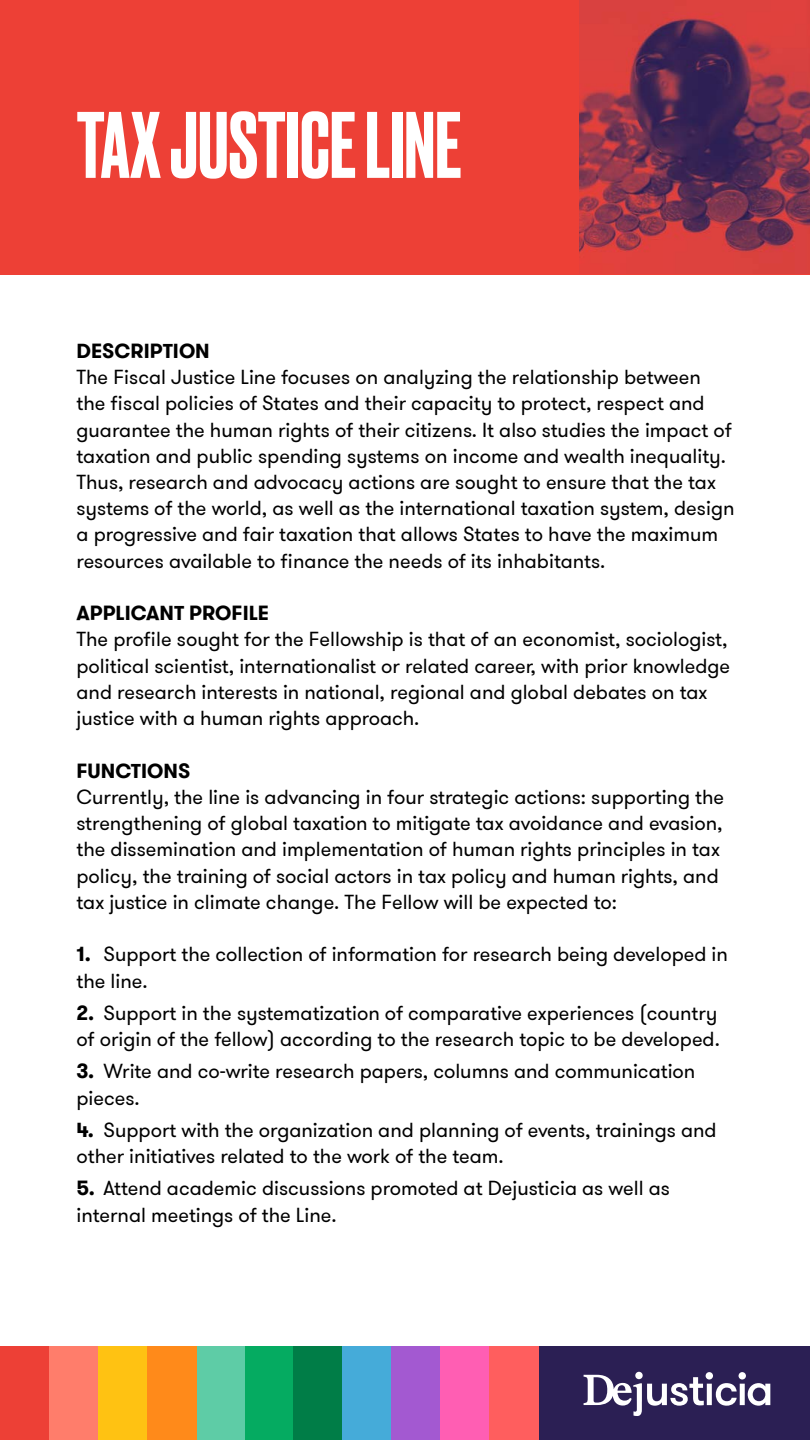
<style>
.page{position:relative;width:810px;height:1440px;background:#fff}
.page>*{position:absolute;margin:0;border:0;box-sizing:border-box;transform-origin:0 0}
.t1{font:500 88.65px "Druk";color:#fff}
.t2{font:20.25px/26.2px "GT Walsheim Pro";color:#000}
.t3{font:700 20.25px "GT Walsheim Pro";color:#000}
.s1{font-weight:700}
</style>
<div class="page">
<div style="left:0;top:1346px;width:810px;height:94px;background:#2b1f54"></div>
<svg style="left:584px;top:1372px;width:186px;height:44px"></svg>
<div style="left:196px;top:1346px;width:49px;height:94px;background:#5ecca6"></div>
<div style="left:0;top:1346px;width:49px;height:94px;background:#ed4036"></div>
<div style="left:49px;top:1346px;width:49px;height:94px;background:#ff7d6b"></div>
<div style="left:98px;top:1346px;width:49px;height:94px;background:#ffc212"></div>
<div style="left:147px;top:1346px;width:49px;height:94px;background:#ff8a1a"></div>
<div style="left:245px;top:1346px;width:49px;height:94px;background:#05ab61"></div>
<div style="left:294px;top:1346px;width:49px;height:94px;background:#007d47"></div>
<div style="left:343px;top:1346px;width:49px;height:94px;background:#45abd9"></div>
<div style="left:392px;top:1346px;width:49px;height:94px;background:#a359d1"></div>
<div style="left:441px;top:1346px;width:49px;height:94px;background:#ff5eb3"></div>
<div style="left:490px;top:1346px;width:49px;height:94px;background:#ff5e5e"></div>
<div style="left:0;top:0;width:810px;height:274px;background:#ed4036"></div>
<img style="left:579px;top:0;width:231px;height:274px">
<h1 class="t1" style="left:76px;top:84px;width:386px">TAX JUSTICE LINE</h1>
<p class="t3" style="left:76px;top:337px;width:135px">DESCRIPTION</p>
<p class="t2" style="left:76px;top:364px;width:659px">The Fiscal Justice Line focuses on analyzing the relationship between the fiscal policies of States and their capacity to protect, respect and guarantee the human rights of their citizens. It also studies the impact of taxation and public spending systems on income and wealth inequality.<br>Thus, research and advocacy actions are sought to ensure that the tax systems of the world, as well as the international taxation system, design a progressive and fair taxation that allows States to have the maximum resources available to finance the needs of its inhabitants.</p>
<p class="t3" style="left:76px;top:600px;width:194px">APPLICANT PROFILE</p>
<p class="t2" style="left:76px;top:627px;width:655px">The profile sought for the Fellowship is that of an economist, sociologist, political scientist, internationalist or related career, with prior knowledge and research interests in national, regional and global debates on tax justice with a human rights approach.</p>
<p class="t3" style="left:76px;top:757px;width:115px">FUNCTIONS</p>
<p class="t2" style="left:76px;top:784px;width:649px">Currently, the line is advancing in four strategic actions: supporting the strengthening of global taxation to mitigate tax avoidance and evasion, the dissemination and implementation of human rights principles in tax policy, the training of social actors in tax policy and human rights, and tax justice in climate change. The Fellow will be expected to:</p>
<p class="t2" style="left:76px;top:942px;width:653px"><span class="s1">1.</span> Support the collection of information for research being developed in the line.</p>
<p class="t2" style="left:76px;top:1000px;width:645px"><span class="s1">2.</span> Support in the systematization of comparative experiences (country of origin of the fellow) according to the research topic to be developed.</p>
<p class="t2" style="left:76px;top:1059px;width:620px"><span class="s1">3.</span> Write and co-write research papers, columns and communication pieces.</p>
<p class="t2" style="left:76px;top:1117px;width:642px"><span class="s1">4.</span> Support with the organization and planning of events, trainings and other initiatives related to the work of the team.</p>
<p class="t2" style="left:76px;top:1176px;width:595px"><span class="s1">5.</span> Attend academic discussions promoted at Dejusticia as well as internal meetings of the Line.</p>
</div>
